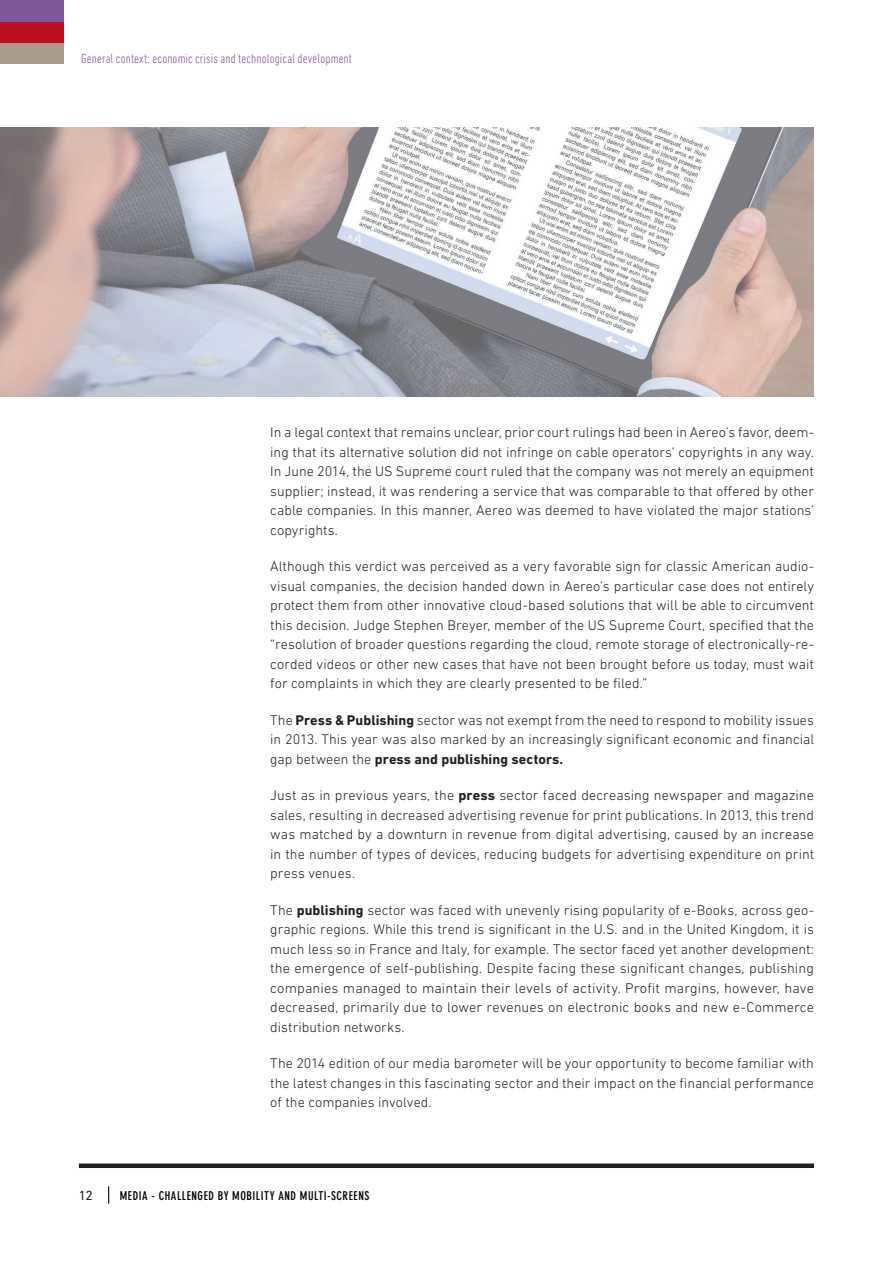
<style>
.page{position:relative;width:893px;height:1263px;background:#fff}
.page>*{position:absolute;margin:0;border:0;box-sizing:border-box;transform-origin:0 0}
._04_textA{font:300 14.25px/19.5px "DIN Next LT Pro";letter-spacing:.005em;color:#231f20;text-align:justify}
._01_header{font:300 condensed 13.5px "DIN Next LT Pro";letter-spacing:.01em;color:#7c5a99}
._11_foot_folio{font:13.5px "DIN Next LT Pro";color:#231f20}
._11_foot_title{font:700 condensed 12px "DIN Neuzeit Grotesk Std";letter-spacing:.045em;color:#000}
.s1{font-weight:700}
</style>
<div class="page">
<img style="left:0;top:127px;width:813px;height:269px">
<div style="left:79px;top:1163px;width:735px;height:5px;background:#231f20"></div>
<div style="left:0;top:42px;width:63px;height:21px;background:#a99a8c"></div>
<div style="left:0;top:21px;width:63px;height:21px;background:#ba1021"></div>
<div style="left:0;top:0;width:63px;height:21px;background:#7c5a99"></div>
<svg style="left:108px;top:1186px;width:1px;height:17px"></svg>
<p class="_01_header" style="left:81px;top:51px;width:272px">General context: economic crisis and technological development</p>
<p class="_04_textA" style="left:270px;top:422px;width:545px">In a legal context that remains unclear, prior court rulings had been in Aereo’s favor, deem&shy;ing that its alternative solution did not infringe on cable operators’ copyrights in any way.<br>In June 2014, the US Supreme court ruled that the company was not merely an equipment supplier; instead, it was rendering a service that was comparable to that offered by other cable companies. In this manner, Aereo was deemed to have violated the major stations’ copyrights.</p>
<p class="_04_textA" style="left:270px;top:556px;width:545px">Although this verdict was perceived as a very favorable sign for classic American audio&shy;visual companies, the decision handed down in Aereo’s particular case does not entirely protect them from other innovative cloud-based solutions that will be able to circumvent this decision. Judge Stephen Breyer, member of the US Supreme Court, specified that the “resolution of broader questions regarding the cloud, remote storage of electronically-re&shy;corded videos or other new cases that have not been brought before us today, must wait for complaints in which they are clearly presented to be filed.”</p>
<p class="_04_textA" style="left:270px;top:710px;width:545px">The <span class="s1">Press &amp; Publishing</span> sector was not exempt from the need to respond to mobility issues in 2013. This year was also marked by an increasingly significant economic and financial gap between the <span class="s1">press and publishing sectors.</span></p>
<p class="_04_textA" style="left:270px;top:785px;width:545px">Just as in previous years, the <span class="s1">press</span> sector faced decreasing newspaper and magazine sales, resulting in decreased advertising revenue for print publications. In 2013, this trend was matched by a downturn in revenue from digital advertising, caused by an increase in the number of types of devices, reducing budgets for advertising expenditure on print press venues.</p>
<p class="_04_textA" style="left:270px;top:900px;width:545px">The <span class="s1">publishing</span> sector was faced with unevenly rising popularity of e-Books, across geo&shy;graphic regions. While this trend is significant in the U.S. and in the United Kingdom, it is much less so in France and Italy, for example. The sector faced yet another development: the emergence of self-publishing. Despite facing these significant changes, publishing companies managed to maintain their levels of activity. Profit margins, however, have decreased, primarily due to lower revenues on electronic books and new e-Commerce distribution networks.</p>
<p class="_04_textA" style="left:270px;top:1053px;width:545px">The 2014 edition of our media barometer will be your opportunity to become familiar with the latest changes in this fascinating sector and their impact on the financial performance of the companies involved.</p>
<p class="_11_foot_folio" style="left:79px;top:1187px;width:15px">12</p>
<p class="_11_foot_title" style="left:120px;top:1188px;width:251px">MEDIA - CHALLENGED BY MOBILITY AND MULTI-SCREENS</p>
</div>
